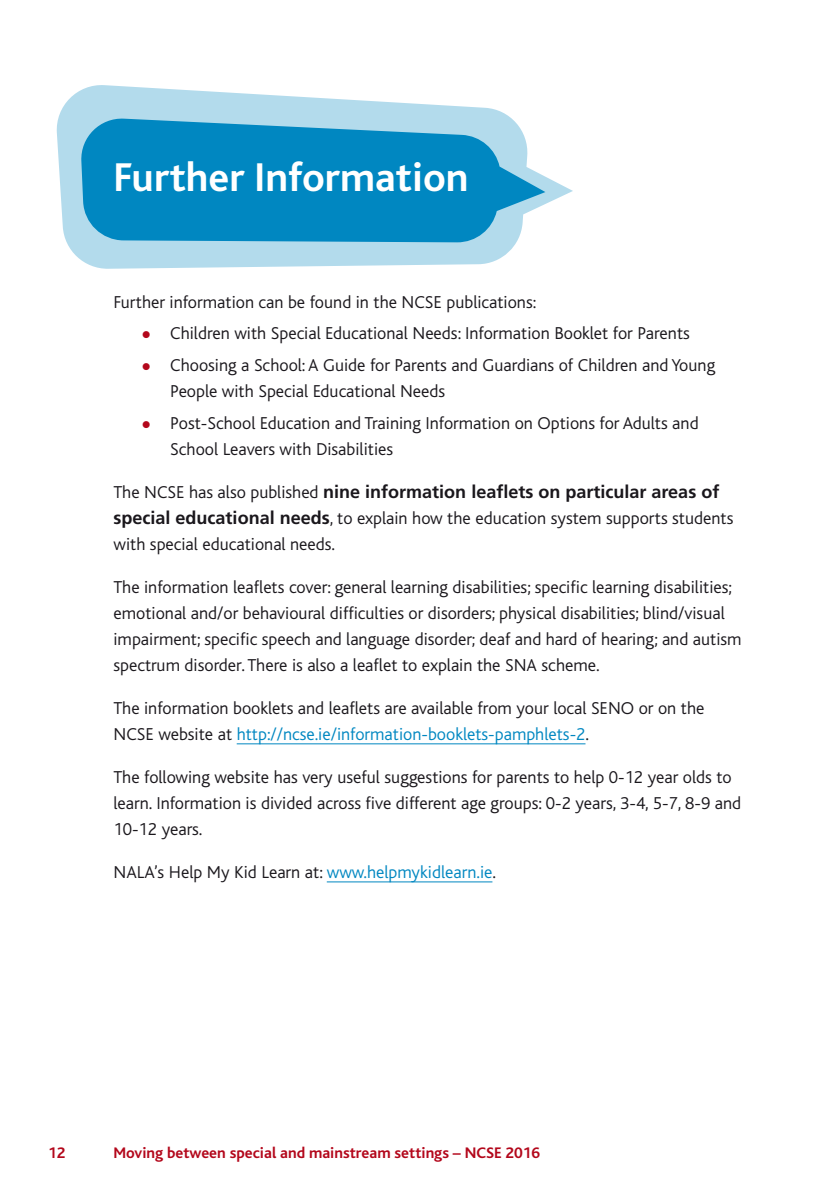
<style>
.page{position:relative;width:840px;height:1191px;background:#fff}
.page>*{position:absolute;margin:0;border:0;box-sizing:border-box;transform-origin:0 0}
.t1{font:700 42px "Bliss";color:#fff}
.Body__3{font:300 18px/26px "Bliss";color:#1a171c}
.Ind1__1{font:300 18px/26px "Bliss";color:#1a171c}
.Ind1__3{font:300 18px/26px "Bliss";color:#1a171c}
.Body__1{font:300 18px "Bliss";color:#1a171c}
.t2{font:700 16px "Bliss";color:#b3071b}
.s1{color:#b3071b}
.s2{font-family:"Frutiger LT Std";font-weight:700}
.s3{color:#0087c1}
</style>
<div class="page">
<svg style="left:56px;top:85px;width:516px;height:184px;fill:#b3dbec"></svg>
<svg style="left:80px;top:117px;width:465px;height:125px;background:#2397c9"></svg>
<hr style="left:236px;top:743px;width:349px;height:1px;background:#0087c1">
<hr style="left:326px;top:881px;width:166px;height:1px;background:#0087c1">
<h1 class="t1" style="left:113px;top:155px;width:356px">Further Information</h1>
<p class="Body__1" style="left:113px;top:292px;width:424px">Further information can be found in the NCSE publications:</p>
<p class="Ind1__1" style="left:142px;top:321px;width:549px"><span class="s1">●</span> Children with Special Educational Needs: Information Booklet for Parents</p>
<p class="Ind1__1" style="left:170px;top:352px;width:546px;text-indent:-28px"><span class="s1">●</span> Choosing a School: A Guide for Parents and Guardians of Children and Young<br>People with Special Educational Needs</p>
<p class="Ind1__3" style="left:170px;top:410px;width:529px;text-indent:-28px"><span class="s1">●</span> Post-School Education and Training Information on Options for Adults and<br>School Leavers with Disabilities</p>
<p class="Body__3" style="left:113px;top:479px;width:621px">The NCSE has also published <span class="s2">nine information leaflets on particular areas of special educational needs</span>, to explain how the education system supports students with special educational needs.</p>
<p class="Body__3" style="left:113px;top:574px;width:629px">The information leaflets cover: general learning disabilities; specific learning disabilities; emotional and/or behavioural difficulties or disorders; physical disabilities; blind/visual impairment; specific speech and language disorder; deaf and hard of hearing; and autism spectrum disorder. There is also a leaflet to explain the SNA scheme.</p>
<p class="Body__3" style="left:113px;top:695px;width:592px">The information booklets and leaflets are available from your local SENO or on the<br>NCSE website at <span class="s3">http://ncse.ie/information-booklets-pamphlets-2</span>.</p>
<p class="Body__3" style="left:113px;top:764px;width:629px">The following website has very useful suggestions for parents to help 0-12 year olds to learn. Information is divided across five different age groups: 0-2 years, 3-4, 5-7, 8-9 and<br>10-12 years.</p>
<p class="Body__3" style="left:113px;top:859px;width:384px">NALA’s Help My Kid Learn at: <span class="s3">www.helpmykidlearn.ie</span>.</p>
<p class="t2" style="left:48px;top:1144px;width:19px">12</p>
<p class="t2" style="left:113px;top:1144px;width:428px">Moving between special and mainstream settings – NCSE 2016</p>
</div>
